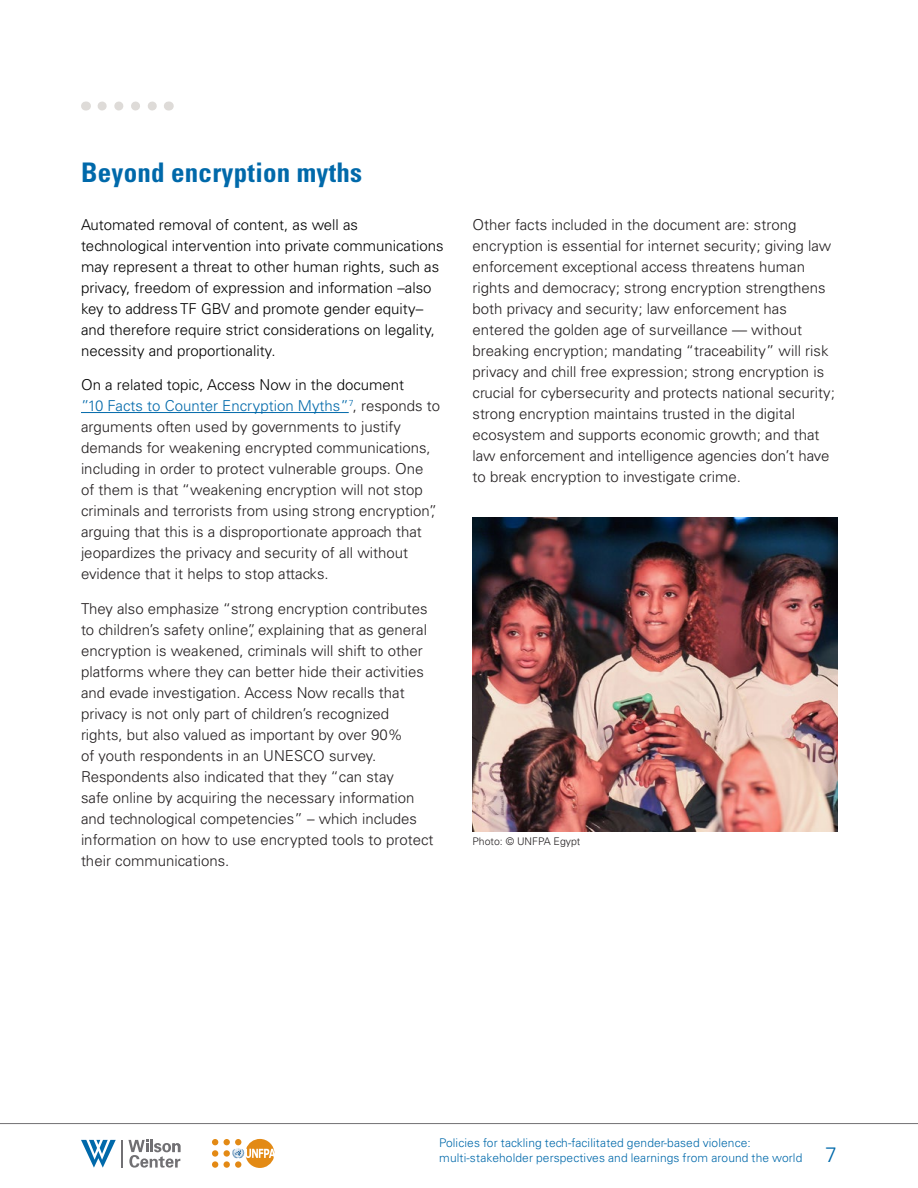
<style>
.page{position:relative;width:918px;height:1188px;background:#fff}
.page>*{position:absolute;margin:0;border:0;box-sizing:border-box;transform-origin:0 0}
.t1{font:700 condensed 27px "Univers LT Std";letter-spacing:.01em;color:#0069aa}
.t2{font:300 15px/21px "Univers LT Std";color:#231f20}
.t3{font:300 15px/21px "Univers LT Std";color:#000}
.t4{font:300 12px/14.4px "Univers LT Std";letter-spacing:.01em;color:#0069aa}
.Body{font:300 10.5px "Univers LT Std";color:#231f20}
.s1{color:#000}
.s2{color:#0069aa}
.s3{font-size:21px}
</style>
<div class="page">
<svg style="left:102px;top:102px;width:55px;height:9px"></svg>
<svg style="left:212px;top:1139px;width:6px;height:6px"></svg>
<div style="left:212px;top:1150px;width:6px;height:7px;background:#e38a15;border-radius:50%"></div>
<div style="left:212px;top:1161px;width:6px;height:7px;background:#e38914;border-radius:50%"></div>
<svg style="left:224px;top:1139px;width:50px;height:29px"></svg>
<svg style="left:128px;top:1140px;width:52px;height:28px"></svg>
<svg style="left:81px;top:1140px;width:41px;height:28px"></svg>
<hr style="left:0;top:1123px;width:918px;height:1px;background:#717073">
<hr style="left:81px;top:412px;width:268px;height:1px;background:#0069aa">
<img style="left:472px;top:518px;width:365px;height:313px">
<p class="t1" style="left:81px;top:155px;width:283px">Beyond encryption myths</p>
<p class="t3" style="left:81px;top:214px;width:364px">Automated removal of content, as well as technological intervention into private communications may represent a threat to other human rights, such as privacy, freedom of expression and information –also key to address TF GBV and promote gender equity– and therefore require strict considerations on legality, necessity and proportionality.</p>
<p class="t2" style="left:81px;top:374px;width:361px"><span class="s1">On a related topic, Access Now in the document<br></span><span class="s2">”10 Facts to Counter Encryption Myths”</span><sup>7</sup>, responds to arguments often used by governments to justify demands for weakening encrypted communications, including in order to protect vulnerable groups. One of them is that “weakening encryption will not stop criminals and terrorists from using strong encryption”, arguing that this is a disproportionate approach that jeopardizes the privacy and security of all without evidence that it helps to stop attacks.</p>
<p class="t2" style="left:81px;top:598px;width:354px">They also emphasize “strong encryption contributes to children’s safety online”, explaining that as general encryption is weakened, criminals will shift to other platforms where they can better hide their activities and evade investigation. Access Now recalls that privacy is not only part of children’s recognized rights, but also valued as important by over 90%<br>of youth respondents in an UNESCO survey.<br>Respondents also indicated that they “can stay<br>safe online by acquiring the necessary information and technological competencies” – which includes information on how to use encrypted tools to protect their communications.</p>
<p class="t2" style="left:472px;top:214px;width:364px">Other facts included in the document are: strong encryption is essential for internet security; giving law enforcement exceptional access threatens human rights and democracy; strong encryption strengthens both privacy and security; law enforcement has entered the golden age of surveillance — without breaking encryption; mandating “traceability” will risk privacy and chill free expression; strong encryption is crucial for cybersecurity and protects national security; strong encryption maintains trusted in the digital ecosystem and supports economic growth; and that law enforcement and intelligence agencies don’t have to break encryption to investigate crime.</p>
<p class="Body" style="left:472px;top:835px;width:109px">Photo: © UNFPA Egypt</p>
<p class="t4" style="left:439px;top:1136px;width:399px">Policies for tackling tech-facilitated gender-based violence: multi-stakeholder perspectives and learnings from around the world <span class="s3">7</span></p>
</div>
